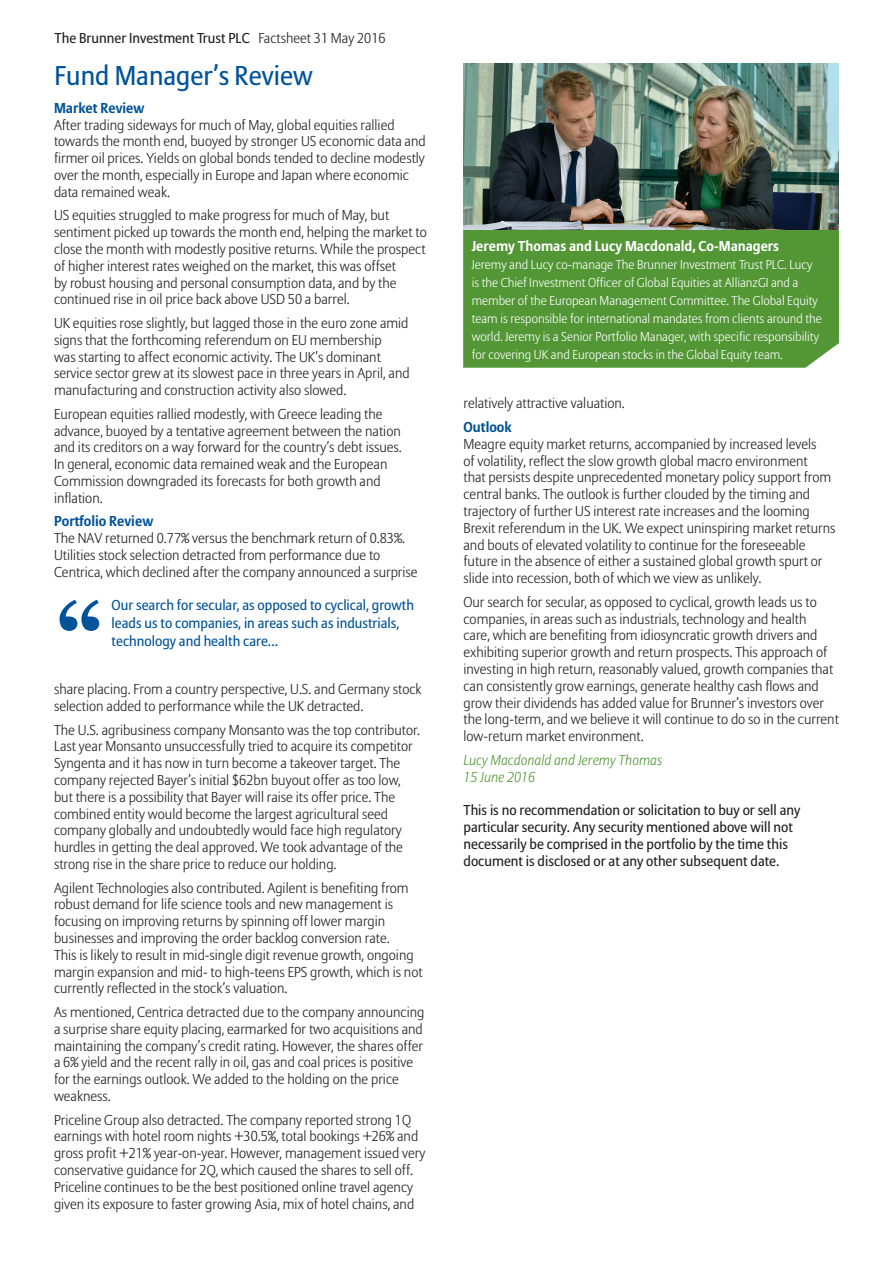
<style>
.page{position:relative;width:893px;height:1263px;background:#fff}
.page>*{position:absolute;margin:0;border:0;box-sizing:border-box;transform-origin:0 0}
.t1{font:27px "Allianz Sans";color:#015399}
.t2{font:300 14.25px/16.8px "Allianz Sans";color:#231f20}
.t3{font:14.25px/16.8px "Allianz Sans";color:#231f20}
.t4{font:14.25px/18px "Allianz Sans";color:#015399}
.t5{font:700 14.25px "Allianz Sans";color:#fff}
.t6{font:italic 300 14.25px/16.8px "Allianz Sans";color:#529635}
.t7{font:700 14.25px "Allianz Sans";color:#015399}
.t8{font:300 12.75px/18px "Allianz Sans";color:#fff}
.s1{font-weight:300}
</style>
<div class="page">
<div style="left:463px;top:230px;width:376px;height:138px;background:#529635"></div>
<img style="left:463px;top:63px;width:376px;height:166px">
<svg style="left:60px;top:600px;width:39px;height:31px"></svg>
<p class="t3" style="left:55px;top:31px;width:332px">The Brunner Investment Trust PLC <span class="s1">Factsheet 31 May 2016</span></p>
<p class="t1" style="left:55px;top:60px;width:260px">Fund Manager’s Review</p>
<p class="t7" style="left:54px;top:99px;width:92px">Market Review</p>
<p class="t2" style="left:54px;top:117px;width:373px">After trading sideways for much of May, global equities rallied towards the month end, buoyed by stronger US economic data and firmer oil prices. Yields on global bonds tended to decline modestly over the month, especially in Europe and Japan where economic data remained weak.</p>
<p class="t2" style="left:54px;top:208px;width:374px">US equities struggled to make progress for much of May, but sentiment picked up towards the month end, helping the market to close the month with modestly positive returns. While the prospect of higher interest rates weighed on the market, this was offset<br>by robust housing and personal consumption data, and by the continued rise in oil price back above USD 50 a barrel.</p>
<p class="t2" style="left:54px;top:315px;width:357px">UK equities rose slightly, but lagged those in the euro zone amid signs that the forthcoming referendum on EU membership<br>was starting to affect economic activity. The UK’s dominant service sector grew at its slowest pace in three years in April, and manufacturing and construction activity also slowed.</p>
<p class="t2" style="left:54px;top:406px;width:349px">European equities rallied modestly, with Greece leading the advance, buoyed by a tentative agreement between the nation and its creditors on a way forward for the country’s debt issues.<br>In general, economic data remained weak and the European Commission downgraded its forecasts for both growth and inflation.</p>
<p class="t7" style="left:54px;top:512px;width:101px">Portfolio Review</p>
<p class="t2" style="left:54px;top:530px;width:365px">The NAV returned 0.77% versus the benchmark return of 0.83%.<br>Utilities stock selection detracted from performance due to<br>Centrica, which declined after the company announced a surprise</p>
<p class="t4" style="left:112px;top:597px;width:304px">Our search for secular, as opposed to cyclical, growth leads us to companies, in areas such as industrials, technology and health care...</p>
<p class="t2" style="left:54px;top:681px;width:369px">share placing. From a country perspective, U.S. and Germany stock selection added to performance while the UK detracted.</p>
<p class="t2" style="left:54px;top:722px;width:368px">The U.S. agribusiness company Monsanto was the top contributor.<br>Last year Monsanto unsuccessfully tried to acquire its competitor Syngenta and it has now in turn become a takeover target. The company rejected Bayer’s initial $62bn buyout offer as too low, but there is a possibility that Bayer will raise its offer price. The combined entity would become the largest agricultural seed company globally and undoubtedly would face high regulatory hurdles in getting the deal approved. We took advantage of the strong rise in the share price to reduce our holding.</p>
<p class="t2" style="left:54px;top:880px;width:370px">Agilent Technologies also contributed. Agilent is benefiting from robust demand for life science tools and new management is focusing on improving returns by spinning off lower margin businesses and improving the order backlog conversion rate.<br>This is likely to result in mid-single digit revenue growth, ongoing margin expansion and mid- to high-teens EPS growth, which is not currently reflected in the stock’s valuation.</p>
<p class="t2" style="left:54px;top:1004px;width:372px">As mentioned, Centrica detracted due to the company announcing a surprise share equity placing, earmarked for two acquisitions and maintaining the company’s credit rating. However, the shares offer a 6% yield and the recent rally in oil, gas and coal prices is positive for the earnings outlook. We added to the holding on the price weakness.</p>
<p class="t2" style="left:54px;top:1112px;width:373px">Priceline Group also detracted. The company reported strong 1Q earnings with hotel room nights +30.5%, total bookings +26% and gross profit +21% year-on-year. However, management issued very conservative guidance for 2Q, which caused the shares to sell off.<br>Priceline continues to be the best positioned online travel agency given its exposure to faster growing Asia, mix of hotel chains, and</p>
<p class="t5" style="left:472px;top:237px;width:309px">Jeremy Thomas and Lucy Macdonald, Co-Managers</p>
<p class="t8" style="left:472px;top:256px;width:352px">Jeremy and Lucy co-manage The Brunner Investment Trust PLC. Lucy is the Chief Investment Officer of Global Equities at AllianzGI and a member of the European Management Committee. The Global Equity team is responsible for international mandates from clients around the world. Jeremy is a Senior Portfolio Manager, with specific responsibility for covering UK and European stocks in the Global Equity team.</p>
<p class="t2" style="left:463px;top:396px;width:163px">relatively attractive valuation.</p>
<p class="t7" style="left:463px;top:418px;width:50px">Outlook</p>
<p class="t2" style="left:463px;top:436px;width:374px">Meagre equity market returns, accompanied by increased levels<br>of volatility, reflect the slow growth global macro environment<br>that persists despite unprecedented monetary policy support from central banks. The outlook is further clouded by the timing and trajectory of further US interest rate increases and the looming Brexit referendum in the UK. We expect uninspiring market returns and bouts of elevated volatility to continue for the foreseeable future in the absence of either a sustained global growth spurt or slide into recession, both of which we view as unlikely.</p>
<p class="t2" style="left:463px;top:594px;width:377px">Our search for secular, as opposed to cyclical, growth leads us to companies, in areas such as industrials, technology and health<br>care, which are benefiting from idiosyncratic growth drivers and exhibiting superior growth and return prospects. This approach of investing in high return, reasonably valued, growth companies that can consistently grow earnings, generate healthy cash flows and grow their dividends has added value for Brunner’s investors over the long-term, and we believe it will continue to do so in the current low-return market environment.</p>
<p class="t6" style="left:463px;top:752px;width:200px">Lucy Macdonald and Jeremy Thomas<br>15 June 2016</p>
<p class="t3" style="left:463px;top:802px;width:338px">This is no recommendation or solicitation to buy or sell any particular security. Any security mentioned above will not necessarily be comprised in the portfolio by the time this document is disclosed or at any other subsequent date.</p>
</div>
